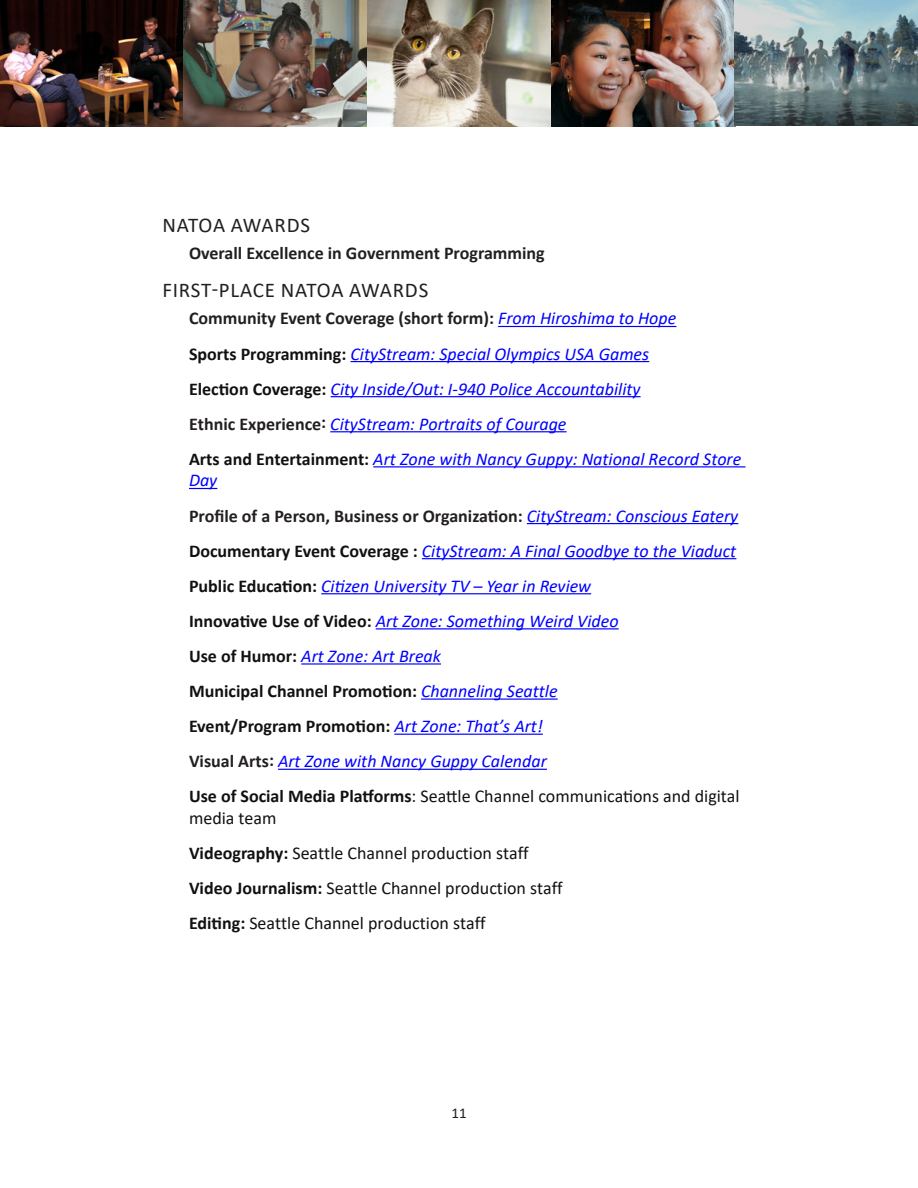
<style>
.page{position:relative;width:918px;height:1188px;background:#fff}
.page>*{position:absolute;margin:0;border:0;box-sizing:border-box;transform-origin:0 0}
.t1{font:21px "Calibri";letter-spacing:.035em;color:#231f20}
.Body_Indent_no_bulle{font:italic 18px/21.6px "Calibri";color:#00f}
.Body_Indent_no_bulle-2{font:18px/21.6px "Calibri";color:#111}
.Body_Indent_no_bulle-3{font:700 18px "Calibri";color:#231f20}
.Body_Indent_no_bulle-4{font:700 18px "Calibri";color:#111}
.t2{font:15px "Calibri";color:#231f20}
.s1{font-weight:400;font-style:italic;color:#00f}
.s2{font-weight:700;font-style:normal;color:#111}
.s3{font-weight:700;font-style:normal;color:#231f20}
.s4{font-weight:700}
</style>
<div class="page">
<img style="left:0;top:0;width:734px;height:126px">
<img style="left:734px;top:0;width:184px;height:126px">
<hr style="left:498px;top:326px;width:178px;height:1px;background:#00f">
<hr style="left:351px;top:361px;width:298px;height:1px;background:#00f">
<hr style="left:331px;top:396px;width:310px;height:1px;background:#00f">
<hr style="left:330px;top:431px;width:237px;height:1px;background:#00f">
<hr style="left:373px;top:466px;width:373px;height:1px;background:#00f">
<svg style="left:189px;top:488px;width:28px;height:1px"></svg>
<hr style="left:527px;top:523px;width:211px;height:1px;background:#00f">
<hr style="left:422px;top:558px;width:314px;height:1px;background:#00f">
<hr style="left:321px;top:593px;width:270px;height:1px;background:#00f">
<hr style="left:376px;top:628px;width:243px;height:1px;background:#00f">
<hr style="left:301px;top:663px;width:140px;height:2px;background:#00f">
<hr style="left:421px;top:699px;width:137px;height:1px;background:#00f">
<hr style="left:394px;top:734px;width:149px;height:1px;background:#00f">
<hr style="left:278px;top:769px;width:269px;height:1px;background:#00f">
<h4 class="t1" style="left:162px;top:210px;width:149px">NATOA AWARDS</h4>
<p class="Body_Indent_no_bulle-3" style="left:189px;top:240px;width:357px">Overall Excellence in Government Programming</p>
<h4 class="t1" style="left:162px;top:276px;width:267px">FIRST-PLACE NATOA AWARDS</h4>
<p class="Body_Indent_no_bulle-3" style="left:189px;top:306px;width:489px">Community Event Coverage (short form): <span class="s1">From Hiroshima to Hope</span></p>
<p class="Body_Indent_no_bulle" style="left:189px;top:342px;width:462px"><span class="s2">Sports Programming:</span> CityStream: Special Olympics USA Games</p>
<p class="Body_Indent_no_bulle" style="left:189px;top:377px;width:453px"><span class="s2">Election Coverage:</span> City Inside/Out: I-940 Police Accountability</p>
<p class="Body_Indent_no_bulle" style="left:189px;top:412px;width:379px"><span class="s3">Ethnic Experience:</span> CityStream: Portraits of Courage</p>
<p class="Body_Indent_no_bulle" style="left:189px;top:447px;width:554px"><span class="s2">Arts and Entertainment:</span> Art Zone with Nancy Guppy: National Record Store<br>Day</p>
<p class="Body_Indent_no_bulle-3" style="left:189px;top:503px;width:551px">Profile of a Person, Business or Organization: <span class="s1">CityStream: Conscious Eatery</span></p>
<p class="Body_Indent_no_bulle" style="left:189px;top:539px;width:549px"><span class="s2">Documentary Event Coverage :</span> CityStream: A Final Goodbye to the Viaduct</p>
<p class="Body_Indent_no_bulle" style="left:189px;top:574px;width:404px"><span class="s2">Public Education:</span> Citizen University TV – Year in Review</p>
<p class="Body_Indent_no_bulle" style="left:189px;top:609px;width:431px"><span class="s2">Innovative Use of Video:</span> Art Zone: Something Weird Video</p>
<p class="Body_Indent_no_bulle" style="left:189px;top:644px;width:254px"><span class="s2">Use of Humor:</span> Art Zone: Art Break</p>
<p class="Body_Indent_no_bulle-4" style="left:189px;top:678px;width:370px">Municipal Channel Promotion: <span class="s1">Channeling Seattle</span></p>
<p class="Body_Indent_no_bulle-4" style="left:189px;top:713px;width:355px">Event/Program Promotion: <span class="s1">Art Zone: That’s Art!</span></p>
<p class="Body_Indent_no_bulle" style="left:189px;top:750px;width:359px"><span class="s3">Visual Arts:</span> Art Zone with Nancy Guppy Calendar</p>
<p class="Body_Indent_no_bulle-2" style="left:189px;top:785px;width:552px"><span class="s4">Use of Social Media Platforms</span>: Seattle Channel communications and digital media team</p>
<p class="Body_Indent_no_bulle-2" style="left:189px;top:842px;width:341px"><span class="s4">Videography:</span> Seattle Channel production staff</p>
<p class="Body_Indent_no_bulle-2" style="left:189px;top:877px;width:375px"><span class="s4">Video Journalism:</span> Seattle Channel production staff</p>
<p class="Body_Indent_no_bulle-2" style="left:189px;top:912px;width:298px"><span class="s4">Editing:</span> Seattle Channel production staff</p>
<p class="t2" style="left:451px;top:1103px;width:17px">11</p>
</div>
